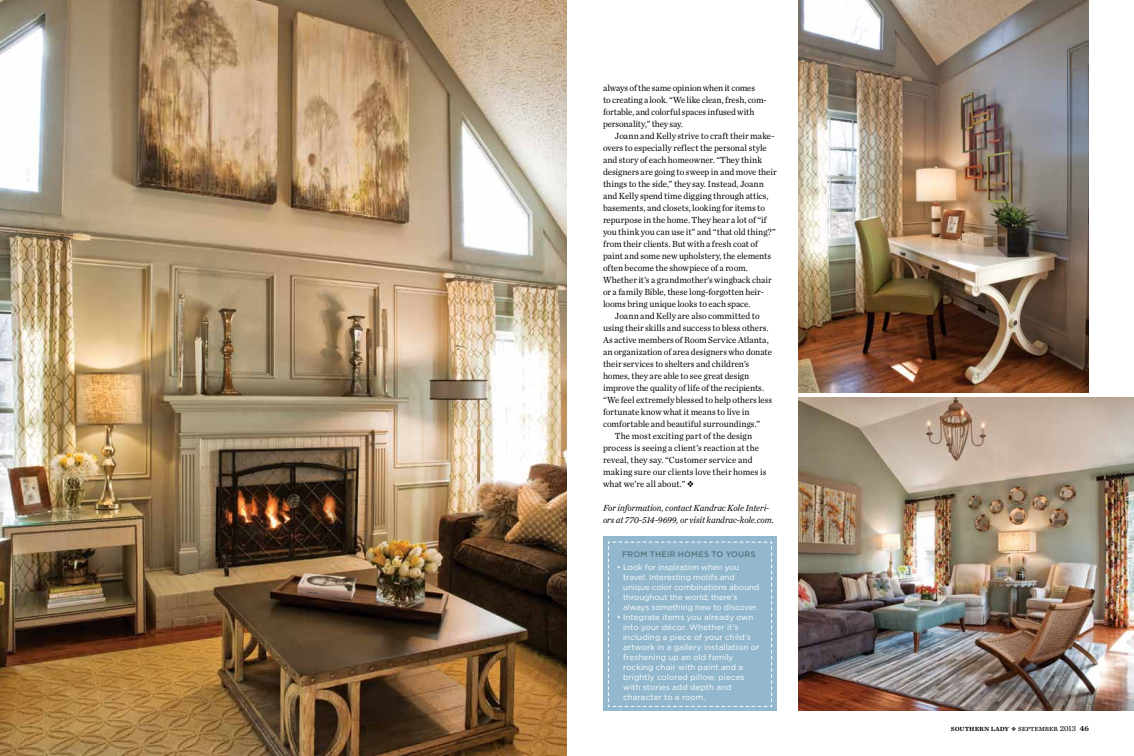
<style>
.page{position:relative;width:1134px;height:756px;background:#fff}
.page>*{position:absolute;margin:0;border:0;box-sizing:border-box;transform-origin:0 0}
.t1{font:9.2px/12px "Chronicle Text G1";letter-spacing:-.005em;color:#000;scale:.96 1}
.t2{font:italic 9.2px/12px "Chronicle Text G1";letter-spacing:-.01em;color:#000;scale:.96 1}
.t3{font:8px/10px "Gotham";letter-spacing:.005em;color:#fff}
.t4{font:8px "Chronicle Text G1 Semi";color:#000}
.t5{font:500 8px "Gotham";letter-spacing:.025em;color:#51767e}
.s1{font-family:"Chronicle Text G1"}
</style>
<div class="page">
<img style="left:798px;top:397px;width:336px;height:314px">
<img style="left:0;top:0;width:567px;height:756px">
<img style="left:798px;top:0;width:291px;height:393px">
<div style="left:603px;top:536px;width:174px;height:175px;background:#93b8ce"></div>
<svg style="left:608px;top:541px;width:164px;height:166px"></svg>
<p class="t1" style="left:603px;top:81px;width:172px">always of the same opinion when it comes<br>to creating a look. “We like clean, fresh, com&shy;fortable, and colorful spaces infused with personality,” they say.</p>
<p class="t1" style="left:615px;top:129px;width:168px">Joann and Kelly strive to craft their make-</p>
<p class="t1" style="left:603px;top:141px;width:172px">overs to especially reflect the personal style</p>
<p class="t1" style="left:603px;top:153px;width:167px">and story of each homeowner. “They think</p>
<p class="t1" style="left:603px;top:165px;width:182px">designers are going to sweep in and move their</p>
<p class="t1" style="left:603px;top:177px;width:169px">things to the side,” they say. Instead, Joann</p>
<p class="t1" style="left:603px;top:189px;width:174px">and Kelly spend time digging through attics,</p>
<p class="t1" style="left:603px;top:201px;width:170px">basements, and closets, looking for items to</p>
<p class="t1" style="left:603px;top:213px;width:172px">repurpose in the home. They hear a lot of “if</p>
<p class="t1" style="left:603px;top:225px;width:182px">you think you can use it” and “that old thing?”</p>
<p class="t1" style="left:603px;top:237px;width:163px">from their clients. But with a fresh coat of</p>
<p class="t1" style="left:603px;top:249px;width:177px">paint and some new upholstery, the elements</p>
<p class="t1" style="left:603px;top:261px;width:152px">often become the showpiece of a room.</p>
<p class="t1" style="left:603px;top:273px;width:177px">Whether it’s a grandmother’s wingback chair</p>
<p class="t1" style="left:603px;top:285px;width:169px">or a family Bible, these long-forgotten heir-</p>
<p class="t1" style="left:603px;top:297px;width:155px">looms bring unique looks to each space.</p>
<p class="t1" style="left:615px;top:309px;width:152px">Joann and Kelly are also committed to</p>
<p class="t1" style="left:603px;top:321px;width:174px">using their skills and success to bless others.</p>
<p class="t1" style="left:603px;top:333px;width:174px">As active members of Room Service Atlanta,</p>
<p class="t1" style="left:603px;top:345px;width:178px">an organization of area designers who donate</p>
<p class="t1" style="left:603px;top:357px;width:154px">their services to shelters and children’s</p>
<p class="t1" style="left:603px;top:369px;width:154px">homes, they are able to see great design</p>
<p class="t1" style="left:603px;top:381px;width:169px">improve the quality of life of the recipients.</p>
<p class="t1" style="left:603px;top:393px;width:178px">“We feel extremely blessed to help others less</p>
<p class="t1" style="left:603px;top:405px;width:154px">fortunate know what it means to live in</p>
<p class="t1" style="left:603px;top:417px;width:165px">comfortable and beautiful surroundings.”</p>
<p class="t1" style="left:615px;top:429px;width:144px">The most exciting part of the design</p>
<p class="t1" style="left:603px;top:441px;width:164px">process is seeing a client’s reaction at the</p>
<p class="t1" style="left:603px;top:453px;width:157px">reveal, they say. “Customer service and</p>
<p class="t1" style="left:603px;top:465px;width:172px">making sure our clients love their homes is</p>
<p class="t1" style="left:603px;top:477px;width:96px">what we’re all about.” ❖</p>
<p class="t2" style="left:603px;top:501px;width:180px">For information, contact Kandrac Kole Interi&shy;ors at 770-514-9699, or visit kandrac-kole.com.</p>
<p class="t5" style="left:622px;top:550px;width:135px">FROM THEIR HOM ES TO YOURS</p>
<p class="t3" style="left:623px;top:562px;width:138px;text-indent:-6px">• Look for inspiration when you travel. Interesting motifs and unique color combinations abound throughout the world; there’s always something new to discover.</p>
<p class="t3" style="left:623px;top:612px;width:138px;text-indent:-6px">• Integrate items you already own into your décor. Whether it’s including a piece of your child’s artwork in a gallery installation or freshening up an old family rocking chair with paint and a brightly colored pillow, pieces with stories add depth and character to a room.</p>
<p class="t4" style="left:951px;top:723px;width:140px">Southern Lady ❖ <span class="s1">september 2013</span> 46</p>
</div>
